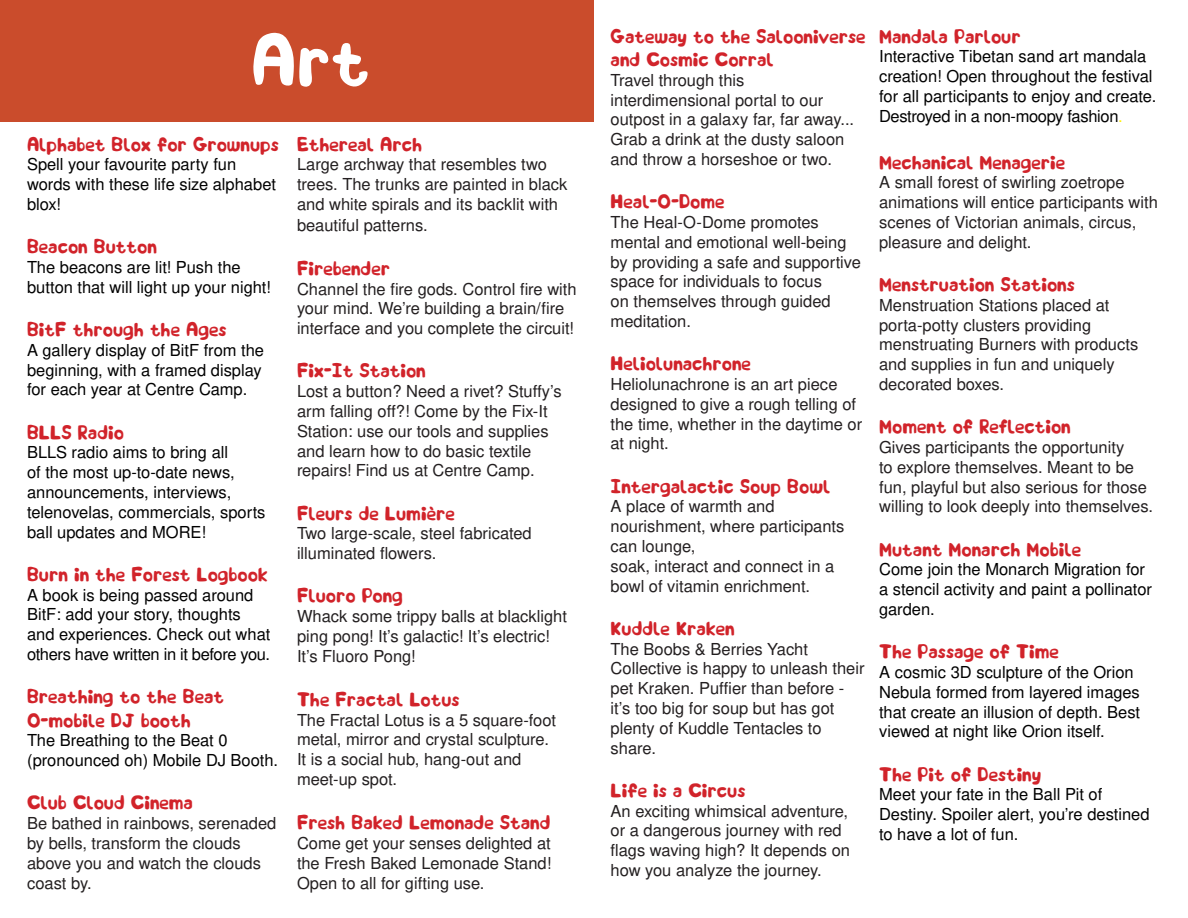
<style>
.page{position:relative;width:1188px;height:918px;background:#fff}
.page>*{position:absolute;margin:0;border:0;box-sizing:border-box;transform-origin:0 0}
.t1{font:72px "Slime Box";color:#fff}
.t2{font:19.5px/23.4px "Slime Box";color:#d1232a}
.t3{font:16.5px/19.8px "Nimbus San L";color:#231f20}
.t4{font:16.5px/19.8px "Nimbus San L";color:#000}
.s1{color:#fff101}
</style>
<div class="page">
<div style="left:0;top:0;width:594px;height:122px;background:#ca4c2c"></div>
<p class="t1" style="left:251px;top:15px;width:121px">Art</p>
<p class="t2" style="left:27px;top:132px;width:253px">Alphabet Blox for Grownups</p>
<p class="t4" style="left:27px;top:154px;width:250px">Spell your favourite party fun words with these life size alphabet blox!</p>
<p class="t2" style="left:27px;top:234px;width:131px">Beacon Button</p>
<p class="t4" style="left:27px;top:257px;width:245px">The beacons are lit! Push the button that will light up your night!</p>
<p class="t2" style="left:27px;top:317px;width:201px">BitF through the Ages</p>
<p class="t4" style="left:27px;top:339px;width:239px">A gallery display of BitF from the beginning, with a framed display for each year at Centre Camp.</p>
<p class="t2" style="left:27px;top:420px;width:98px">BLLS Radio</p>
<p class="t4" style="left:27px;top:442px;width:240px">BLLS radio aims to bring all<br>of the most up-to-date news, announcements, interviews, telenovelas, commercials, sports ball updates and MORE!</p>
<p class="t2" style="left:27px;top:562px;width:243px">Burn in the Forest Logbook</p>
<p class="t4" style="left:27px;top:584px;width:245px">A book is being passed around<br>BitF: add your story, thoughts and experiences. Check out what others have written in it before you.</p>
<p class="t2" style="left:27px;top:684px;width:199px">Breathing to the Beat<br>O-mobile DJ booth</p>
<p class="t4" style="left:27px;top:730px;width:253px">The Breathing to the Beat 0 (pronounced oh) Mobile DJ Booth.</p>
<p class="t2" style="left:27px;top:791px;width:168px">Club Cloud Cinema</p>
<p class="t3" style="left:27px;top:813px;width:251px">Be bathed in rainbows, serenaded by bells, transform the clouds above you and watch the clouds coast by.</p>
<p class="t2" style="left:297px;top:132px;width:127px">Ethereal Arch</p>
<p class="t3" style="left:297px;top:154px;width:272px">Large archway that resembles two trees. The trunks are painted in black and white spirals and its backlit with beautiful patterns.</p>
<p class="t2" style="left:297px;top:256px;width:95px">Firebender</p>
<p class="t3" style="left:297px;top:278px;width:281px">Channel the fire gods. Control fire with your mind. We’re building a brain/fire interface and you complete the circuit!</p>
<p class="t2" style="left:297px;top:359px;width:130px">Fix-It Station</p>
<p class="t3" style="left:297px;top:381px;width:266px">Lost a button? Need a rivet? Stuffy’s arm falling off?! Come by the Fix-It Station: use our tools and supplies and learn how to do basic textile repairs! Find us at Centre Camp.</p>
<p class="t2" style="left:297px;top:501px;width:159px">Fleurs de Lumière</p>
<p class="t3" style="left:297px;top:523px;width:236px">Two large-scale, steel fabricated illuminated flowers.</p>
<p class="t2" style="left:297px;top:584px;width:107px">Fluoro Pong</p>
<p class="t3" style="left:297px;top:606px;width:272px">Whack some trippy balls at blacklight ping pong! It’s galactic! It’s electric!<br>It’s Fluoro Pong!</p>
<p class="t2" style="left:297px;top:687px;width:164px">The Fractal Lotus</p>
<p class="t3" style="left:297px;top:709px;width:261px">The Fractal Lotus is a 5 square-foot metal, mirror and crystal sculpture.<br>It is a social hub, hang-out and meet-up spot.</p>
<p class="t2" style="left:297px;top:810px;width:255px">Fresh Baked Lemonade Stand</p>
<p class="t3" style="left:297px;top:832px;width:256px;line-height:20.2px;text-align:justify">Come get your senses delighted at the Fresh Baked Lemonade Stand!<br>Open to all for gifting use.</p>
<p class="t2" style="left:611px;top:24px;width:256px">Gateway to the Salooniverse and Cosmic Corral</p>
<p class="t3" style="left:611px;top:69px;width:245px">Travel through this interdimensional portal to our outpost in a galaxy far, far away...<br>Grab a drink at the dusty saloon and throw a horseshoe or two.</p>
<p class="t2" style="left:611px;top:189px;width:116px">Heal-O-Dome</p>
<p class="t3" style="left:611px;top:212px;width:252px">The Heal-O-Dome promotes mental and emotional well-being by providing a safe and supportive space for individuals to focus<br>on themselves through guided meditation.</p>
<p class="t2" style="left:611px;top:351px;width:142px">Heliolunachrone</p>
<p class="t3" style="left:611px;top:374px;width:253px">Heliolunachrone is an art piece designed to give a rough telling of the time, whether in the daytime or at night.</p>
<p class="t2" style="left:611px;top:474px;width:221px">Intergalactic Soup Bowl</p>
<p class="t3" style="left:611px;top:496px;width:235px">A place of warmth and nourishment, where participants can lounge,<br>soak, interact and connect in a bowl of vitamin enrichment.</p>
<p class="t2" style="left:611px;top:616px;width:126px">Kuddle Kraken</p>
<p class="t3" style="left:611px;top:638px;width:255px">The Boobs &amp; Berries Yacht<br>Collective is happy to unleash their pet Kraken. Puffier than before -</p>
<p class="t3" style="left:611px;top:698px;width:225px">it’s too big for soup but has got plenty of Kuddle Tentacles to share.</p>
<p class="t2" style="left:611px;top:778px;width:136px">Life is a Circus</p>
<p class="t3" style="left:611px;top:800px;width:241px">An exciting whimsical adventure, or a dangerous journey with red flags waving high? It depends on how you analyze the journey.</p>
<p class="t2" style="left:879px;top:24px;width:143px">Mandala Parlour</p>
<p class="t4" style="left:879px;top:46px;width:279px">Interactive Tibetan sand art mandala creation! Open throughout the festival for all participants to enjoy and create.<br>Destroyed in a non-moopy fashion<span class="s1">.</span></p>
<p class="t2" style="left:879px;top:150px;width:187px">Mechanical Menagerie</p>
<p class="t3" style="left:879px;top:172px;width:280px">A small forest of swirling zoetrope animations will entice participants with scenes of Victorian animals, circus, pleasure and delight.</p>
<p class="t2" style="left:879px;top:272px;width:197px">Menstruation Stations</p>
<p class="t3" style="left:879px;top:294px;width:261px">Menstruation Stations placed at porta-potty clusters providing menstruating Burners with products and supplies in fun and uniquely decorated boxes.</p>
<p class="t2" style="left:879px;top:414px;width:193px">Moment of Reflection</p>
<p class="t3" style="left:879px;top:437px;width:275px">Gives participants the opportunity<br>to explore themselves. Meant to be fun, playful but also serious for those willing to look deeply into themselves.</p>
<p class="t2" style="left:879px;top:537px;width:203px">Mutant Monarch Mobile</p>
<p class="t4" style="left:879px;top:559px;width:274px">Come join the Monarch Migration for a stencil activity and paint a pollinator garden.</p>
<p class="t2" style="left:879px;top:639px;width:181px">The Passage of Time</p>
<p class="t4" style="left:879px;top:662px;width:263px">A cosmic 3D sculpture of the Orion Nebula formed from layered images that create an illusion of depth. Best viewed at night like Orion itself.</p>
<p class="t2" style="left:879px;top:762px;width:164px">The Pit of Destiny</p>
<p class="t4" style="left:879px;top:784px;width:272px">Meet your fate in the Ball Pit of<br>Destiny. Spoiler alert, you’re destined to have a lot of fun.</p>
</div>
